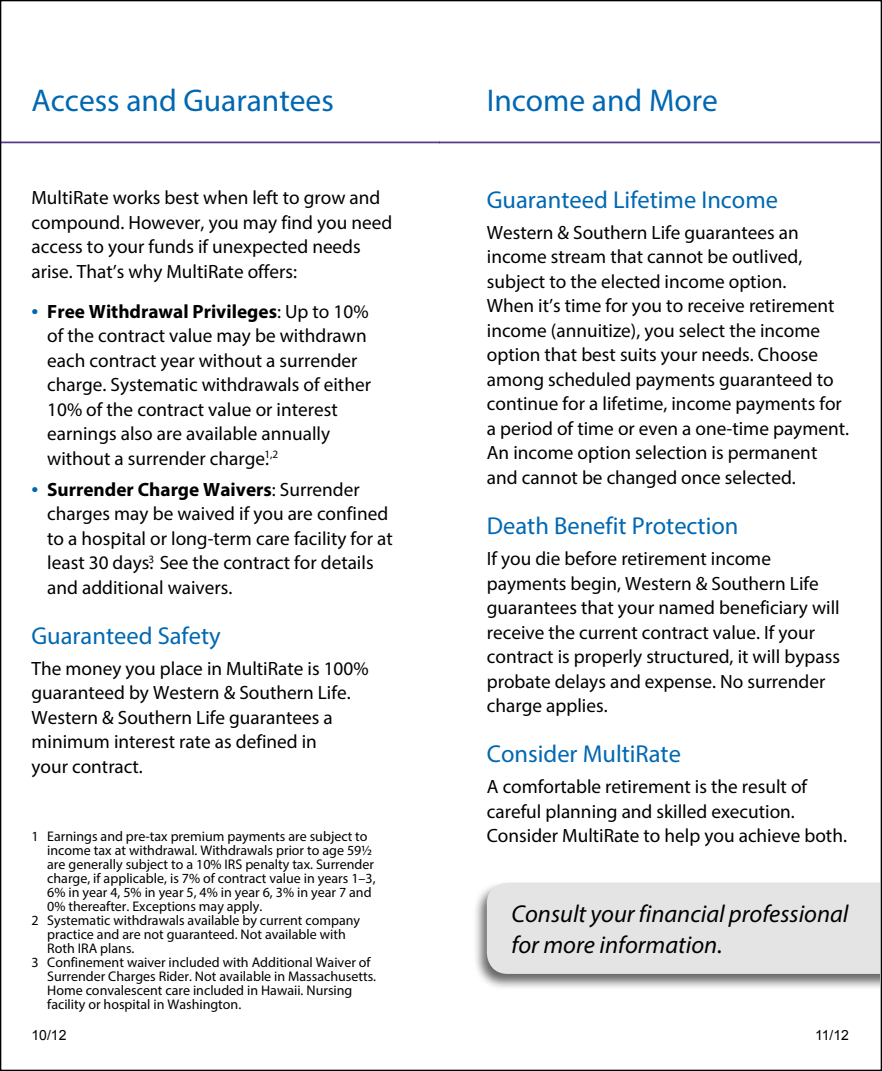
<style>
.page{position:relative;width:882px;height:1071px;background:#fff}
.page>*{position:absolute;margin:0;border:0;box-sizing:border-box;transform-origin:0 0}
.t1{font:31.5px "Myriad Pro";color:#0068b2}
.t2{font:24.5px "Myriad Pro";color:#0068b2}
.t3{font:italic 24.5px/31.5px "Myriad Pro";color:#000}
.t4{font:19.25px/24.5px "Myriad Pro";color:#000}
.t5{font:14px "Myriad Pro";color:#000}
.t6{font:14px "Arial";color:#000}
.s1{font-size:24.5px;color:#0068b2}
.s2{font-weight:700}
</style>
<div class="page">
<hr style="left:0;top:142px;width:440px;height:1px;background:#57398c">
<hr style="left:440px;top:142px;width:439px;height:1px;background:#57398c">
<div style="left:472px;top:881px;width:407px;height:110px;background:#000;opacity:.6"></div>
<div style="left:487px;top:883px;width:392px;height:91px;background:#e4e4e4"></div>
<h1 class="t1" style="left:32px;top:81px;width:304px">Access and Guarantees</h1>
<p class="t4" style="left:32px;top:185px;width:362px">MultiRate works best when left to grow and compound. However, you may find you need access to your funds if unexpected needs arise. That’s why MultiRate offers:</p>
<p class="t4" style="left:47px;top:299px;width:325px;text-indent:-16px"><span class="s1">•</span> <span class="s2">Free Withdrawal Privileges</span>: Up to 10% of the contract value may be withdrawn each contract year without a surrender charge. Systematic withdrawals of either 10% of the contract value or interest earnings also are available annually without a surrender charge.<sup>1,2</sup></p>
<p class="t4" style="left:47px;top:477px;width:347px;text-indent:-16px"><span class="s1">•</span> <span class="s2">Surrender Charge Waivers</span>: Surrender charges may be waived if you are confined to a hospital or long-term care facility for at least 30 days.<sup>3</sup> See the contract for details and additional waivers.</p>
<p class="t2" style="left:32px;top:621px;width:191px">Guaranteed Safety</p>
<p class="t4" style="left:32px;top:656px;width:339px">The money you place in MultiRate is 100% guaranteed by Western &amp; Southern Life.<br>Western &amp; Southern Life guarantees a minimum interest rate as defined in<br>your contract.</p>
<p class="t5" style="left:32px;top:827px;width:338px">1 Earnings and pre-tax premium payments are subject to</p>
<p class="t5" style="left:47px;top:841px;width:326px">income tax at withdrawal. Withdrawals prior to age 59½</p>
<p class="t5" style="left:47px;top:855px;width:328px">are generally subject to a 10% IRS penalty tax. Surrender</p>
<p class="t5" style="left:47px;top:869px;width:330px">charge, if applicable, is 7% of contract value in years 1–3,</p>
<p class="t5" style="left:47px;top:883px;width:326px">6% in year 4, 5% in year 5, 4% in year 6, 3% in year 7 and</p>
<p class="t5" style="left:47px;top:897px;width:217px">0% thereafter. Exceptions may apply.</p>
<p class="t5" style="left:32px;top:911px;width:330px">2 Systematic withdrawals available by current company</p>
<p class="t5" style="left:47px;top:925px;width:300px">practice and are not guaranteed. Not available with</p>
<p class="t5" style="left:47px;top:939px;width:89px">Roth IRA plans.</p>
<p class="t5" style="left:32px;top:953px;width:341px">3 Confinement waiver included with Additional Waiver of</p>
<p class="t5" style="left:47px;top:967px;width:330px">Surrender Charges Rider. Not available in Massachusetts.</p>
<p class="t5" style="left:47px;top:981px;width:307px">Home convalescent care included in Hawaii. Nursing</p>
<p class="t5" style="left:47px;top:995px;width:196px">facility or hospital in Washington.</p>
<p class="t6" style="left:32px;top:1026px;width:37px">10/12</p>
<h1 class="t1" style="left:487px;top:81px;width:232px">Income and More</h1>
<p class="t2" style="left:487px;top:185px;width:293px">Guaranteed Lifetime Income</p>
<p class="t4" style="left:487px;top:220px;width:364px">Western &amp; Southern Life guarantees an income stream that cannot be outlived, subject to the elected income option.<br>When it’s time for you to receive retirement income (annuitize), you select the income option that best suits your needs. Choose among scheduled payments guaranteed to continue for a lifetime, income payments for a period of time or even a one-time payment.<br>An income option selection is permanent and cannot be changed once selected.</p>
<p class="t2" style="left:487px;top:511px;width:253px">Death Benefit Protection</p>
<p class="t4" style="left:487px;top:546px;width:355px">If you die before retirement income payments begin, Western &amp; Southern Life guarantees that your named beneficiary will receive the current contract value. If your contract is properly structured, it will bypass probate delays and expense. No surrender charge applies.</p>
<p class="t2" style="left:487px;top:739px;width:196px">Consider MultiRate</p>
<p class="t4" style="left:487px;top:774px;width:362px">A comfortable retirement is the result of careful planning and skilled execution.<br>Consider MultiRate to help you achieve both.</p>
<p class="t3" style="left:512px;top:897px;width:339px">Consult your financial professional for more information.</p>
<p class="t6" style="left:815px;top:1026px;width:35px">11/12</p>
</div>
